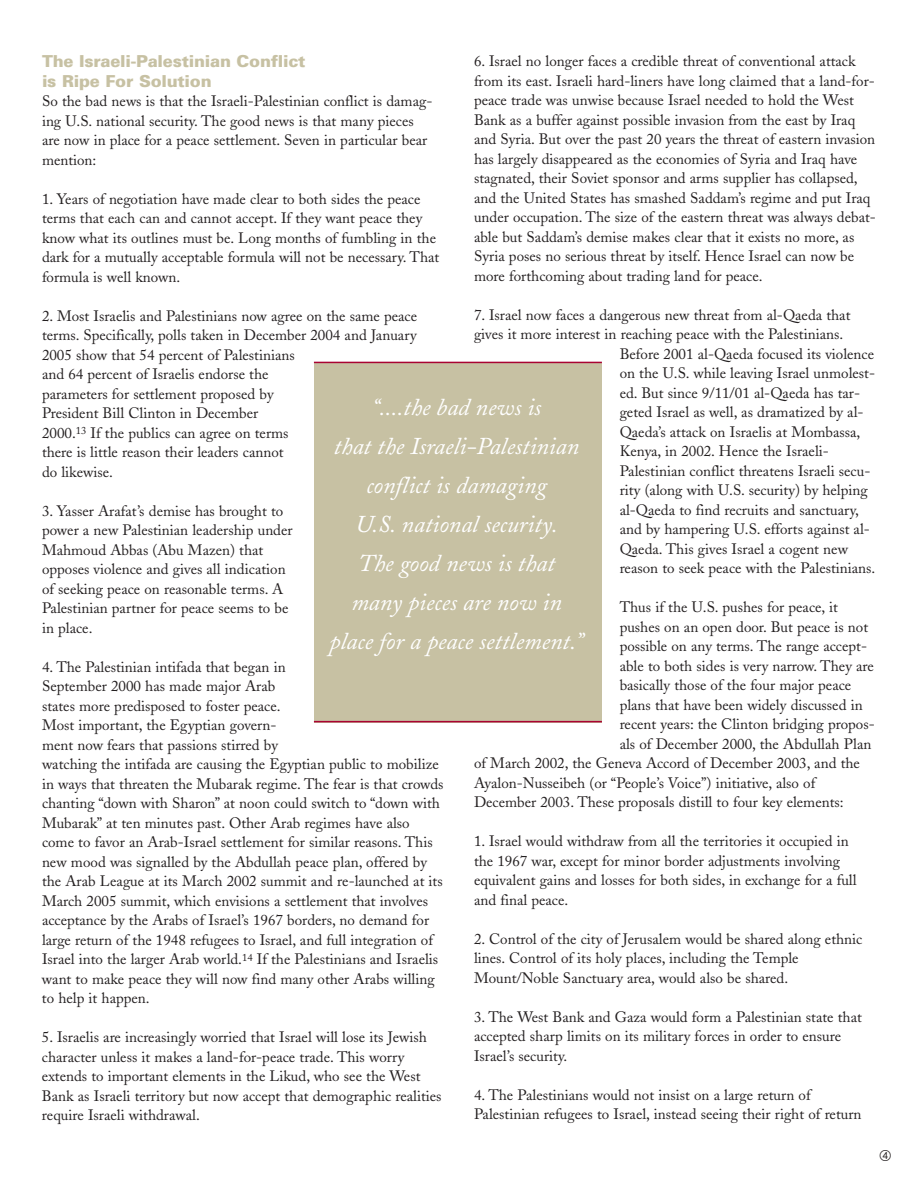
<style>
.page{position:relative;width:918px;height:1188px;background:#fff}
.page>*{position:absolute;margin:0;border:0;box-sizing:border-box;transform-origin:0 0}
.t1{font:italic 24px/39px "Adobe Caslon";color:#fff;text-align:center}
.t2{font:900 16.5px/19.5px "Univers";letter-spacing:-.015em;color:#c7c1a3}
.t3{font:15px/19.5px "Adobe Caslon";color:#231f20}
.t4{font:15px "Circle Frame";color:#231f20}
</style>
<div class="page">
<div style="left:314px;top:363px;width:288px;height:359px;background:#c7c1a3"></div>
<hr style="left:314px;top:362px;width:288px;height:1px;background:#a90332">
<hr style="left:314px;top:721px;width:288px;height:1px;background:#a90332">
<p class="t2" style="left:42px;top:53px;width:265px">The Israeli-Palestinian Conflict is Ripe For Solution</p>
<p class="t3" style="left:42px;top:93px;width:392px">So the bad news is that the Israeli-Palestinian conflict is damag&shy;ing U.S. national security. The good news is that many pieces are now in place for a peace settlement. Seven in particular bear mention:</p>
<p class="t3" style="left:42px;top:191px;width:399px">1. Years of negotiation have made clear to both sides the peace terms that each can and cannot accept. If they want peace they know what its outlines must be. Long months of fumbling in the dark for a mutually acceptable formula will not be necessary. That formula is well known.</p>
<p class="t3" style="left:42px;top:308px;width:377px">2. Most Israelis and Palestinians now agree on the same peace terms. Specifically, polls taken in December 2004 and January 2005 show that 54 percent of Palestinians<br>and 64 percent of Israelis endorse the<br>parameters for settlement proposed by<br>President Bill Clinton in December<br>2000.<sup>13</sup> If the publics can agree on terms<br>there is little reason their leaders cannot<br>do likewise.</p>
<p class="t3" style="left:42px;top:503px;width:252px">3. Yasser Arafat’s demise has brought to power a new Palestinian leadership under Mahmoud Abbas (Abu Mazen) that opposes violence and gives all indication of seeking peace on reasonable terms. A Palestinian partner for peace seems to be in place.</p>
<p class="t3" style="left:42px;top:659px;width:403px">4. The Palestinian intifada that began in<br>September 2000 has made major Arab<br>states more predisposed to foster peace.<br>Most important, the Egyptian govern-<br>ment now fears that passions stirred by<br>watching the intifada are causing the Egyptian public to mobilize in ways that threaten the Mubarak regime. The fear is that crowds chanting “down with Sharon” at noon could switch to “down with Mubarak” at ten minutes past. Other Arab regimes have also come to favor an Arab-Israel settlement for similar reasons. This new mood was signalled by the Abdullah peace plan, offered by the Arab League at its March 2002 summit and re-launched at its March 2005 summit, which envisions a settlement that involves acceptance by the Arabs of Israel’s 1967 borders, no demand for large return of the 1948 refugees to Israel, and full integration of Israel into the larger Arab world.<sup>14</sup> If the Palestinians and Israelis want to make peace they will now find many other Arabs willing to help it happen.</p>
<p class="t3" style="left:42px;top:1029px;width:401px">5. Israelis are increasingly worried that Israel will lose its Jewish character unless it makes a land-for-peace trade. This worry extends to important elements in the Likud, who see the West Bank as Israeli territory but now accept that demographic realities require Israeli withdrawal.</p>
<p class="t3" style="left:474px;top:53px;width:403px">6. Israel no longer faces a credible threat of conventional attack from its east. Israeli hard-liners have long claimed that a land-for&shy;peace trade was unwise because Israel needed to hold the West Bank as a buffer against possible invasion from the east by Iraq and Syria. But over the past 20 years the threat of eastern invasion has largely disappeared as the economies of Syria and Iraq have stagnated, their Soviet sponsor and arms supplier has collapsed, and the United States has smashed Saddam’s regime and put Iraq under occupation. The size of the eastern threat was always debat&shy;able but Saddam’s demise makes clear that it exists no more, as Syria poses no serious threat by itself. Hence Israel can now be more forthcoming about trading land for peace.</p>
<p class="t3" style="left:474px;top:307px;width:378px">7. Israel now faces a dangerous new threat from al-Qaeda that</p>
<p class="t3" style="left:474px;top:326px;width:371px">gives it more interest in reaching peace with the Palestinians.</p>
<p class="t3" style="left:620px;top:346px;width:256px">Before 2001 al-Qaeda focused its violence</p>
<p class="t3" style="left:620px;top:365px;width:257px">on the U.S. while leaving Israel unmolest-</p>
<p class="t3" style="left:620px;top:385px;width:242px">ed. But since 9/11/01 al-Qaeda has tar-</p>
<p class="t3" style="left:620px;top:404px;width:245px">geted Israel as well, as dramatized by al-</p>
<p class="t3" style="left:620px;top:424px;width:242px">Qaeda’s attack on Israelis at Mombassa,</p>
<p class="t3" style="left:620px;top:443px;width:211px">Kenya, in 2002. Hence the Israeli-</p>
<p class="t3" style="left:620px;top:463px;width:252px">Palestinian conflict threatens Israeli secu-</p>
<p class="t3" style="left:620px;top:482px;width:250px">rity (along with U.S. security) by helping</p>
<p class="t3" style="left:620px;top:502px;width:241px">al-Qaeda to find recruits and sanctuary,</p>
<p class="t3" style="left:620px;top:521px;width:252px">and by hampering U.S. efforts against al-</p>
<p class="t3" style="left:620px;top:541px;width:230px">Qaeda. This gives Israel a cogent new</p>
<p class="t3" style="left:620px;top:560px;width:257px">reason to seek peace with the Palestinians.</p>
<p class="t3" style="left:620px;top:599px;width:220px">Thus if the U.S. pushes for peace, it</p>
<p class="t3" style="left:620px;top:619px;width:250px">pushes on an open door. But peace is not</p>
<p class="t3" style="left:620px;top:638px;width:249px">possible on any terms. The range accept-</p>
<p class="t3" style="left:620px;top:658px;width:256px">able to both sides is very narrow. They are</p>
<p class="t3" style="left:620px;top:677px;width:233px">basically those of the four major peace</p>
<p class="t3" style="left:620px;top:697px;width:245px">plans that have been widely discussed in</p>
<p class="t3" style="left:620px;top:716px;width:257px">recent years: the Clinton bridging propos-</p>
<p class="t3" style="left:620px;top:736px;width:253px">als of December 2000, the Abdullah Plan</p>
<p class="t3" style="left:474px;top:755px;width:387px">of March 2002, the Geneva Accord of December 2003, and the</p>
<p class="t3" style="left:474px;top:775px;width:343px">Ayalon-Nusseibeh (or “People’s Voice”) initiative, also of</p>
<p class="t3" style="left:474px;top:794px;width:371px">December 2003. These proposals distill to four key elements:</p>
<p class="t3" style="left:474px;top:833px;width:384px">1. Israel would withdraw from all the territories it occupied in the 1967 war, except for minor border adjustments involving equivalent gains and losses for both sides, in exchange for a full and final peace.</p>
<p class="t3" style="left:474px;top:931px;width:390px">2. Control of the city of Jerusalem would be shared along ethnic lines. Control of its holy places, including the Temple<br>Mount/Noble Sanctuary area, would also be shared.</p>
<p class="t3" style="left:474px;top:1009px;width:389px">3. The West Bank and Gaza would form a Palestinian state that accepted sharp limits on its military forces in order to ensure<br>Israel’s security.</p>
<p class="t3" style="left:474px;top:1087px;width:389px">4. The Palestinians would not insist on a large return of<br>Palestinian refugees to Israel, instead seeing their right of return</p>
<h1 class="t1" style="left:329px;top:390px;width:256px">“....the bad news is<br>that the Israeli-Palestinian conflict is damaging<br>U.S. national security.<br>The good news is that<br>many pieces are now in place for a peace settlement.”</h1>
<p class="t4" style="left:879px;top:1147px;width:15px">4</p>
</div>
